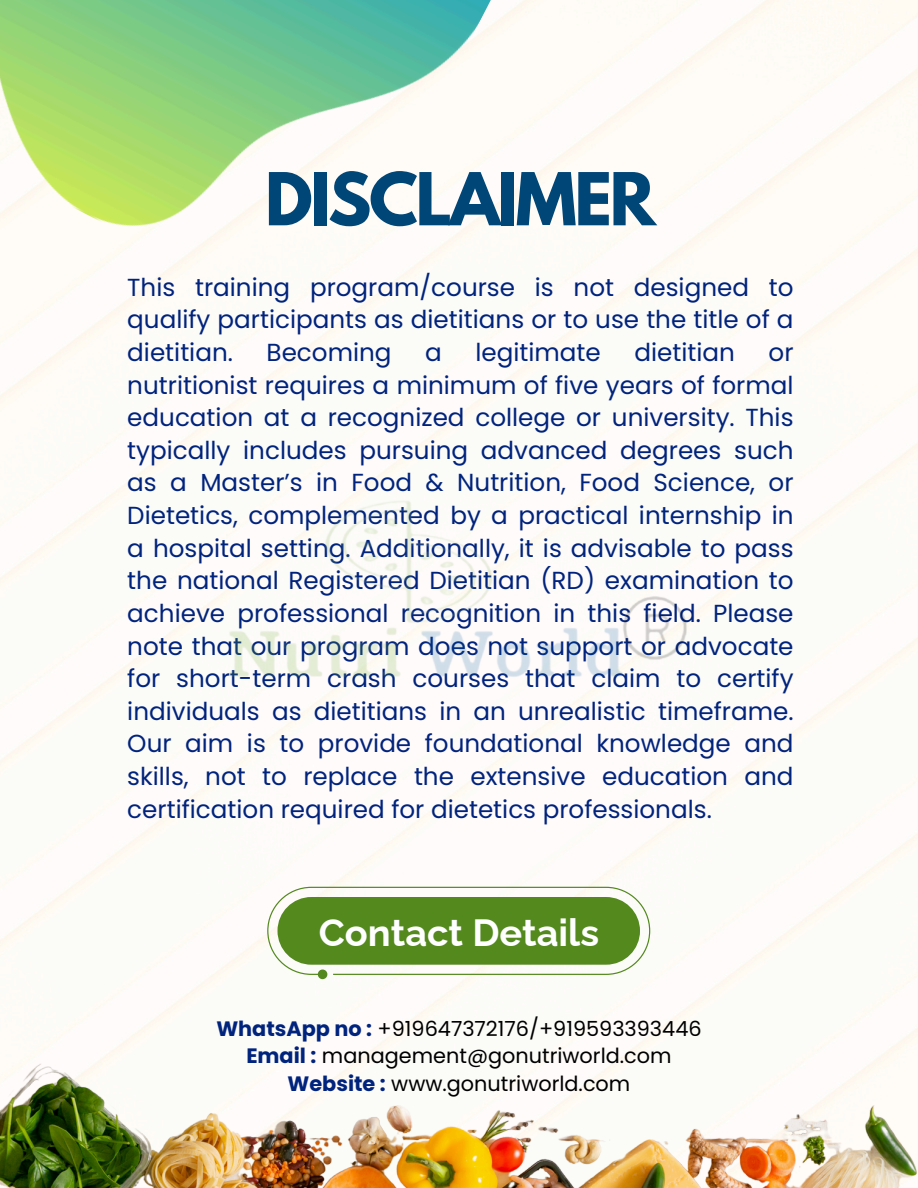
<style>
.page{position:relative;width:918px;height:1188px;background:#fff}
.page>*{position:absolute;margin:0;border:0;box-sizing:border-box;transform-origin:0 0}
.t1{font:700 64.5px "League Spartan";letter-spacing:-.035em;color:#004677}
.t2{font:700 37.95px "Raleway";color:#fefefe}
.t3{font:24.6px/32.7px "Poppins";color:#00237d;text-align:justify}
.t4{font:20.85px/27.2px "Poppins";color:#000;text-align:center}
.s1{font-weight:700;color:#00237d}
</style>
<div class="page">
<svg style="left:267px;top:887px;width:383px;height:92px"></svg>
<div style="left:277px;top:897px;width:363px;height:68px;background:#53891d;border-radius:34px"></div>
<img style="left:223px;top:483px;width:472px;height:222px">
<img style="left:0;top:1057px;width:918px;height:131px">
<img style="left:0;top:0;width:542px;height:334px">
<p class="t1" style="left:265px;top:167px;width:392px">DISCLAIMER</p>
<p class="t3" style="left:127px;top:271px;width:668px">This training program/course is not designed to qualify participants as dietitians or to use the title of a dietitian.</p>
<p class="t3" style="left:267px;top:336px;width:126px">Becoming</p>
<p class="t3" style="left:425px;top:336px;width:18px">a</p>
<p class="t3" style="left:476px;top:336px;width:127px">legitimate</p>
<p class="t3" style="left:635px;top:336px;width:102px">dietitian</p>
<p class="t3" style="left:127px;top:336px;width:668px;text-indent:641px">or nutritionist requires a minimum of five years of formal education at a recognized college or university. This typically includes pursuing advanced degrees such as a Master’s in Food &amp; Nutrition, Food Science, or Dietetics, complemented by a practical internship in a hospital setting. Additionally, it is advisable to pass the national Registered Dietitian (RD) examination to achieve professional recognition in this field. Please note that our program does not support or advocate for short-term crash courses that claim to certify individuals as dietitians in an unrealistic timeframe.<br>Our aim is to provide foundational knowledge and skills, not to replace the extensive education and certification required for dietetics professionals.</p>
<p class="t2" style="left:319px;top:910px;width:282px">Contact Details</p>
<h1 class="t4" style="left:216px;top:1015px;width:487px"><span class="s1">WhatsApp no :</span> +919647372176/+919593393446<br><span class="s1">Email :</span> management@gonutriworld.com</h1>
<h3 class="t4" style="left:288px;top:1070px;width:344px"><span class="s1">Website :</span> www.gonutriworld.com</h3>
</div>
